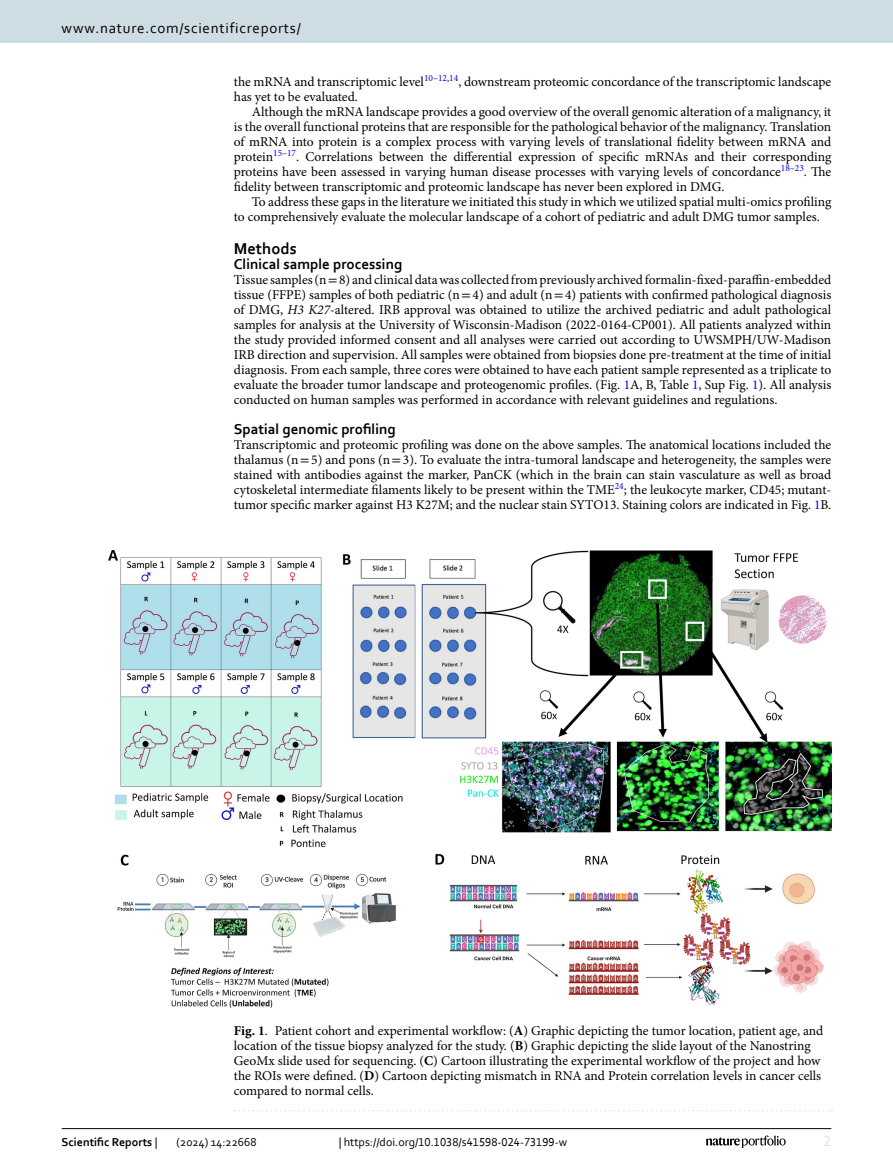
<style>
.page{position:relative;width:893px;height:1174px;background:#fff}
.page>*{position:absolute;margin:0;border:0;box-sizing:border-box;transform-origin:0 0}
.Head_1{font:700 16.5px "Corbel";color:#000}
.t1{font:15px "Corbel";letter-spacing:.05em;color:#000}
.Head_2_After_1{font:700 15px "Corbel";color:#000}
.Head_2{font:700 15px "Corbel";color:#000}
.t2{font:15px "Corbel";color:#d9e4eb}
.Body_Text{font:13.5px/15px "Minion Pro";color:#000;text-align:justify}
.Body_Text_Indent{font:13.5px/15px "Minion Pro";letter-spacing:-.005em;color:#000}
.Figure_Caption{font:13.5px/15px "Minion Pro";color:#000}
.t3{font:12px "Corbel";color:#000}
.t4{font:700 12px "Corbel";color:#000}
.s1{font-family:"STIX"}
.s2{font-style:italic}
.s3{color:#00f}
.s4{font-weight:700}
.s5{font-weight:400}
</style>
<div class="page">
<img style="left:109px;top:550px;width:722px;height:457px">
<svg style="left:235px;top:1110px;width:597px;height:1px"></svg>
<hr style="left:62px;top:1128px;width:769px;height:1px;background:#000">
<svg style="left:706px;top:1135px;width:80px;height:12px"></svg>
<div style="left:0;top:0;width:893px;height:43px;background:#cedde4"></div>
<p class="t1" style="left:62px;top:18px;width:241px">www.nature.com/scientificreports/</p>
<p class="Body_Text_Indent" style="left:234px;top:74px;width:599px">the mRNA and transcriptomic level<sup>10</sup><sup>–</sup><sup>12</sup><sup>,</sup><sup>14</sup>, downstream proteomic concordance of the transcriptomic landscape has yet to be evaluated.</p>
<p class="Body_Text_Indent" style="left:234px;top:104px;width:599px;text-align:justify;text-indent:18px">Although the mRNA landscape provides a good overview of the overall genomic alteration of a malignancy, it is the overall functional proteins that are responsible for the pathological behavior of the malignancy. Translation of mRNA into protein is a complex process with varying levels of translational fidelity between mRNA and protein<sup>15</sup><sup>–</sup><sup>17</sup>. Correlations between the differential expression of specific mRNAs and their corresponding proteins have been assessed in varying human disease processes with varying levels of concordance<sup>18</sup><sup>–</sup><sup>23</sup>. The fidelity between transcriptomic and proteomic landscape has never been explored in DMG.</p>
<p class="Body_Text_Indent" style="left:234px;top:194px;width:599px;text-indent:18px">To address these gaps in the literature we initiated this study in which we utilized spatial multi-omics profiling to comprehensively evaluate the molecular landscape of a cohort of pediatric and adult DMG tumor samples.</p>
<p class="Head_1" style="left:234px;top:238px;width:64px">Methods</p>
<p class="Head_2_After_1" style="left:234px;top:254px;width:170px">Clinical sample processing</p>
<p class="Body_Text" style="left:234px;top:272px;width:599px">Tissue samples (n<span class="s1">=</span>8) and clinical data was collected from previously archived formalin-fixed-paraffin-embedded tissue (FFPE) samples of both pediatric (n<span class="s1">=</span>4) and adult (n<span class="s1">=</span>4) patients with confirmed pathological diagnosis of DMG, <span class="s2">H3 K27</span>-altered. IRB approval was obtained to utilize the archived pediatric and adult pathological samples for analysis at the University of Wisconsin-Madison (2022-0164-CP001). All patients analyzed within the study provided informed consent and all analyses were carried out according to UWSMPH/UW-Madison IRB direction and supervision. All samples were obtained from biopsies done pre-treatment at the time of initial diagnosis. From each sample, three cores were obtained to have each patient sample represented as a triplicate to evaluate the broader tumor landscape and proteogenomic profiles. (Fig. <span class="s3">1</span>A, B, Table <span class="s3">1</span>, Sup Fig. <span class="s3">1</span>). All analysis conducted on human samples was performed in accordance with relevant guidelines and regulations.</p>
<p class="Head_2" style="left:234px;top:419px;width:163px">Spatial genomic profiling</p>
<p class="Body_Text" style="left:234px;top:437px;width:599px">Transcriptomic and proteomic profiling was done on the above samples. The anatomical locations included the thalamus (n<span class="s1">=</span>5) and pons (n<span class="s1">=</span>3). To evaluate the intra-tumoral landscape and heterogeneity, the samples were stained with antibodies against the marker, PanCK (which in the brain can stain vasculature as well as broad cytoskeletal intermediate filaments likely to be present within the TME<sup>24</sup>; the leukocyte marker, CD45; mutant&shy;tumor specific marker against H3 K27M; and the nuclear stain SYTO13. Staining colors are indicated in Fig. <span class="s3">1</span>B.</p>
<p class="Figure_Caption" style="left:234px;top:1023px;width:591px"><span class="s4">Fig. 1</span>. Patient cohort and experimental workflow: (<span class="s4">A</span>) Graphic depicting the tumor location, patient age, and location of the tissue biopsy analyzed for the study. (<span class="s4">B</span>) Graphic depicting the slide layout of the Nanostring GeoMx slide used for sequencing. (<span class="s4">C</span>) Cartoon illustrating the experimental workflow of the project and how the ROIs were defined. (<span class="s4">D</span>) Cartoon depicting mismatch in RNA and Protein correlation levels in cancer cells compared to normal cells.</p>
<p class="t4" style="left:62px;top:1134px;width:97px">Scientific Reports <span class="s5">|</span></p>
<p class="t3" style="left:177px;top:1134px;width:82px">(2024) 14:22668</p>
<p class="t3" style="left:339px;top:1134px;width:230px">| https://doi.org/10.1038/s41598-024-73199-w</p>
<p class="t2" style="left:824px;top:1132px;width:9px">2</p>
</div>
